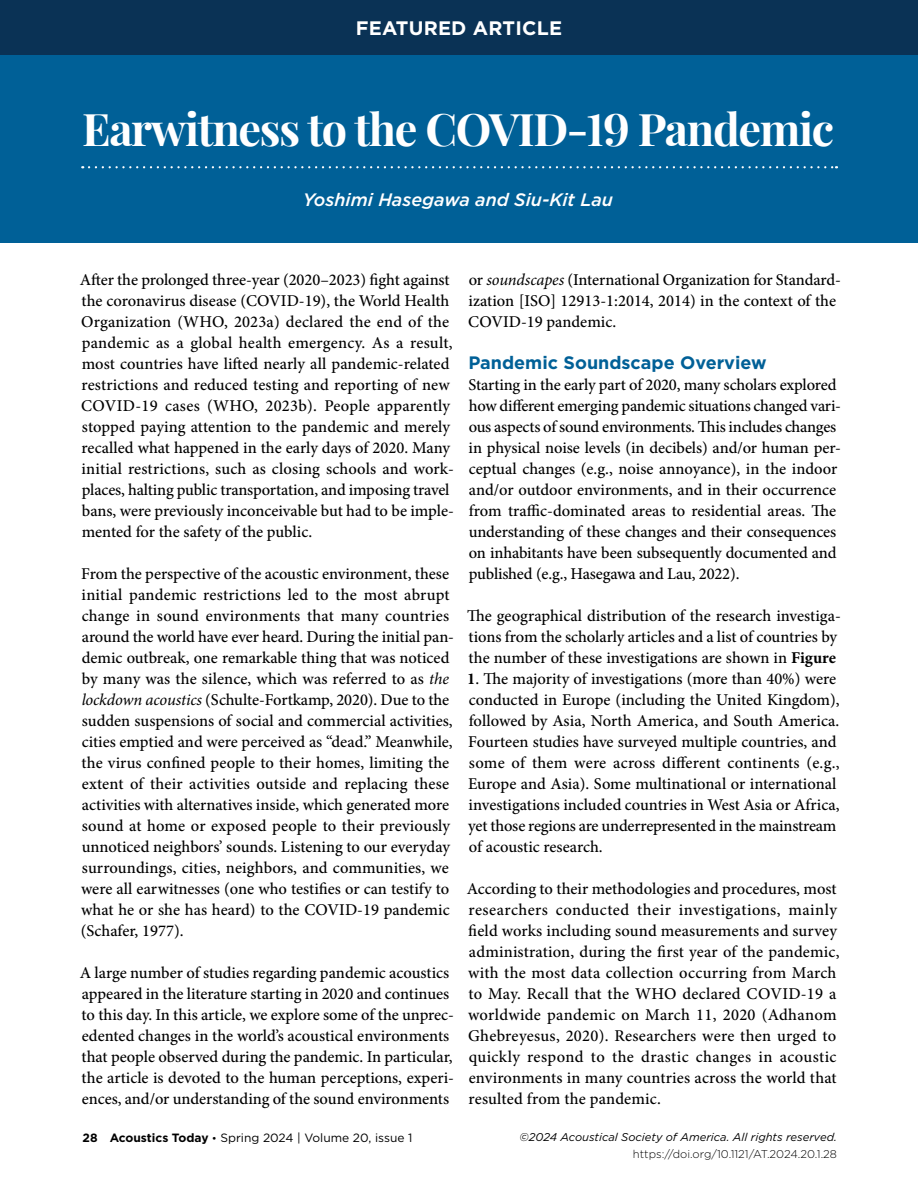
<style>
.page{position:relative;width:918px;height:1188px;background:#fff}
.page>*{position:absolute;margin:0;border:0;box-sizing:border-box;transform-origin:0 0}
.t1{font:700 45px "Playfair Display";letter-spacing:-.03em;color:#fff}
.t2{font:700 19.5px "Gotham";letter-spacing:.01em;color:#fff}
.t3{font:italic 500 18px "Gotham";color:#fff}
.t4{font:700 18px "Gotham";color:#006097}
.t5{font:500 16.5px/21px "Minion Pro";color:#000}
.t6{font:12px "Gotham";color:#000}
.t7{font:italic 11.25px "Gotham";color:#000}
.t8{font:300 11.25px "Gotham";color:#000}
.s1{font-weight:400;font-style:italic}
.s2{font-weight:700}
.s3{font-size:10.5px}
</style>
<div class="page">
<div style="left:0;top:0;width:918px;height:56px;background:#0a3255"></div>
<div style="left:0;top:56px;width:918px;height:187px;background:#006097"></div>
<svg style="left:89px;top:166px;width:748px;height:2px"></svg>
<p class="t2" style="left:356px;top:15px;width:208px">FEATURED ARTICLE</p>
<h1 class="t1" style="left:82px;top:101px;width:754px">Earwitness to the COVID-19 Pandemic</h1>
<p class="t3" style="left:303px;top:188px;width:312px">Yoshimi Hasegawa and Siu-Kit Lau</p>
<p class="t5" style="left:80px;top:269px;width:376px">After the prolonged three-year (2020–2023) fight against the coronavirus disease (COVID-19), the World Health Organization (WHO, 2023a) declared the end of the pandemic as a global health emergency. As a result, most countries have lifted nearly all pandemic-related restrictions and reduced testing and reporting of new COVID-19 cases (WHO, 2023b). People apparently stopped paying attention to the pandemic and merely recalled what happened in the early days of 2020. Many initial restrictions, such as closing schools and work&shy;places, halting public transportation, and imposing travel bans, were previously inconceivable but had to be imple&shy;mented for the safety of the public.</p>
<p class="t5" style="left:81px;top:563px;width:375px">From the perspective of the acoustic environment, these initial pandemic restrictions led to the most abrupt change in sound environments that many countries around the world have ever heard. During the initial pan&shy;demic outbreak, one remarkable thing that was noticed by many was the silence, which was referred to as <span class="s1">the lockdown acoustics</span> (Schulte-Fortkamp, 2020). Due to the sudden suspensions of social and commercial activities, cities emptied and were perceived as “dead.” Meanwhile, the virus confined people to their homes, limiting the extent of their activities outside and replacing these activities with alternatives inside, which generated more sound at home or exposed people to their previously unnoticed neighbors’ sounds. Listening to our everyday surroundings, cities, neighbors, and communities, we were all earwitnesses (one who testifies or can testify to what he or she has heard) to the COVID-19 pandemic (Schafer, 1977).</p>
<p class="t5" style="left:80px;top:962px;width:376px">A large number of studies regarding pandemic acoustics appeared in the literature starting in 2020 and continues to this day. In this article, we explore some of the unprec&shy;edented changes in the world’s acoustical environments that people observed during the pandemic. In particular, the article is devoted to the human perceptions, experi&shy;ences, and/or understanding of the sound environments</p>
<p class="t5" style="left:468px;top:269px;width:374px">or <span class="s1">soundscapes</span> (International Organization for Standard&shy;ization [ISO] 12913-1:2014, 2014) in the context of the<br>COVID-19 pandemic.</p>
<p class="t4" style="left:468px;top:351px;width:300px">Pandemic Soundscape Overview</p>
<p class="t5" style="left:469px;top:374px;width:374px">Starting in the early part of 2020, many scholars explored how different emerging pandemic situations changed vari&shy;ous aspects of sound environments. This includes changes in physical noise levels (in decibels) and/or human per&shy;ceptual changes (e.g., noise annoyance), in the indoor and/or outdoor environments, and in their occurrence from traffic-dominated areas to residential areas. The understanding of these changes and their consequences on inhabitants have been subsequently documented and published (e.g., Hasegawa and Lau, 2022).</p>
<p class="t5" style="left:467px;top:605px;width:375px">The geographical distribution of the research investiga&shy;tions from the scholarly articles and a list of countries by the number of these investigations are shown in <span class="s2">Figure</span></p>
<p class="t5" style="left:467px;top:668px;width:374px"><span class="s2">1</span>. The majority of investigations (more than 40%) were conducted in Europe (including the United Kingdom), followed by Asia, North America, and South America.<br>Fourteen studies have surveyed multiple countries, and some of them were across different continents (e.g., Europe and Asia). Some multinational or international investigations included countries in West Asia or Africa, yet those regions are underrepresented in the mainstream of acoustic research.</p>
<p class="t5" style="left:467px;top:878px;width:374px">According to their methodologies and procedures, most researchers conducted their investigations, mainly field works including sound measurements and survey administration, during the first year of the pandemic, with the most data collection occurring from March to May. Recall that the WHO declared COVID-19 a worldwide pandemic on March 11, 2020 (Adhanom Ghebreyesus, 2020). Researchers were then urged to quickly respond to the drastic changes in acoustic environments in many countries across the world that resulted from the pandemic.</p>
<p class="t6" style="left:83px;top:1130px;width:331px"><span class="s2">28 Acoustics Today</span> <span class="s3">•</span> Spring 2024 | Volume 20, issue 1</p>
<p class="t7" style="left:520px;top:1130px;width:319px">©2024 Acoustical Society of America. All rights reserved.</p>
<p class="t8" style="left:633px;top:1147px;width:206px">https://doi.org/10.1121/AT.2024.20.1.28</p>
</div>
